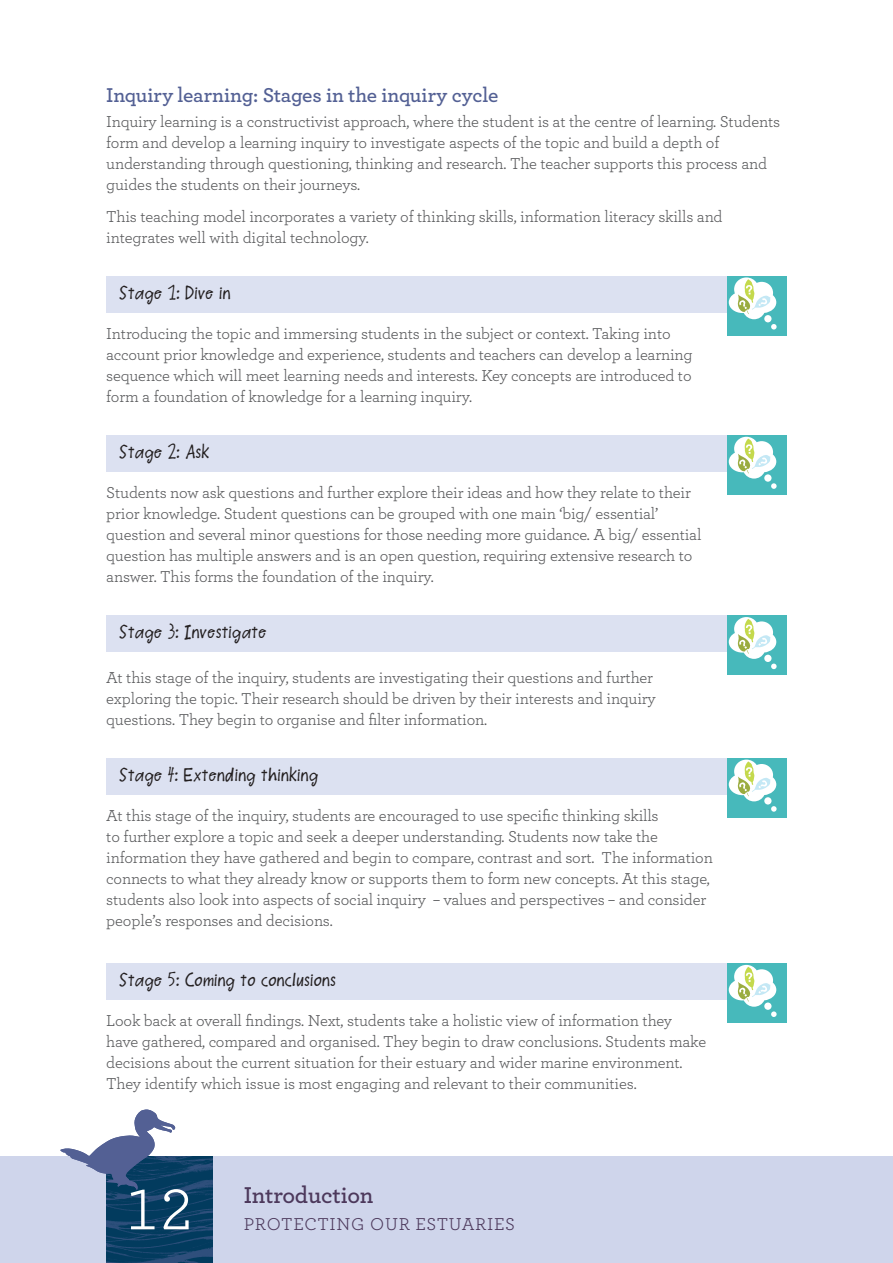
<style>
.page{position:relative;width:893px;height:1263px;background:#fff}
.page>*{position:absolute;margin:0;border:0;box-sizing:border-box;transform-origin:0 0}
.t1{font:60px "Archer";color:#fff}
.t2{font:600 24px "Archer";letter-spacing:-.01em;color:#4c385b}
.t3{font:600 21px "Archer";letter-spacing:-.01em;color:#536094}
.t4{font:18px "Archer";letter-spacing:.04em;color:#4c385b}
.BODY_TEXT{font:16.5px/21px "Archer";letter-spacing:-.01em;color:#57585a}
.Inquiry_stage{font:15.75px "Salli Scribbles";letter-spacing:.005em;color:#231f20}
</style>
<div class="page">
<div style="left:106px;top:276px;width:681px;height:37px;background:#dce1f1"></div>
<div style="left:727px;top:276px;width:60px;height:59px;background:#47b9bb"></div>
<svg style="left:729px;top:277px;width:48px;height:53px"></svg>
<div style="left:106px;top:435px;width:681px;height:37px;background:#dce1f1"></div>
<div style="left:727px;top:435px;width:60px;height:60px;background:#47b9bb"></div>
<svg style="left:729px;top:437px;width:48px;height:52px"></svg>
<div style="left:106px;top:615px;width:681px;height:37px;background:#dce1f1"></div>
<div style="left:727px;top:615px;width:60px;height:60px;background:#47b9bb"></div>
<svg style="left:729px;top:617px;width:48px;height:52px"></svg>
<div style="left:106px;top:758px;width:681px;height:37px;background:#dce1f1"></div>
<div style="left:727px;top:758px;width:60px;height:59px;background:#47b9bb"></div>
<svg style="left:729px;top:760px;width:48px;height:52px"></svg>
<div style="left:106px;top:963px;width:681px;height:37px;background:#dce1f1"></div>
<div style="left:727px;top:963px;width:60px;height:60px;background:#47b9bb"></div>
<svg style="left:729px;top:965px;width:48px;height:52px"></svg>
<div style="left:0;top:1157px;width:893px;height:106px;background:#cfd5eb"></div>
<img style="left:106px;top:1157px;width:107px;height:106px">
<svg style="left:60px;top:1109px;width:115px;height:81px"></svg>
<h3 class="t3" style="left:106px;top:79px;width:393px">Inquiry learning: Stages in the inquiry cycle</h3>
<p class="BODY_TEXT" style="left:106px;top:110px;width:675px">Inquiry learning is a constructivist approach, where the student is at the centre of learning. Students form and develop a learning inquiry to investigate aspects of the topic and build a depth of understanding through questioning, thinking and research. The teacher supports this process and guides the students on their journeys.</p>
<p class="BODY_TEXT" style="left:106px;top:205px;width:618px">This teaching model incorporates a variety of thinking skills, information literacy skills and integrates well with digital technology.</p>
<p class="Inquiry_stage" style="left:119px;top:279px;width:113px">Stage 1: Dive in</p>
<p class="BODY_TEXT" style="left:106px;top:322px;width:588px">Introducing the topic and immersing students in the subject or context. Taking into account prior knowledge and experience, students and teachers can develop a learning sequence which will meet learning needs and interests. Key concepts are introduced to form a foundation of knowledge for a learning inquiry.</p>
<p class="Inquiry_stage" style="left:119px;top:438px;width:92px">Stage 2: Ask</p>
<p class="BODY_TEXT" style="left:106px;top:482px;width:597px">Students now ask questions and further explore their ideas and how they relate to their prior knowledge. Student questions can be grouped with one main ‘big/ essential’ question and several minor questions for those needing more guidance. A big/ essential question has multiple answers and is an open question, requiring extensive research to answer. This forms the foundation of the inquiry.</p>
<p class="Inquiry_stage" style="left:119px;top:618px;width:149px">Stage 3: Investigate</p>
<p class="BODY_TEXT" style="left:106px;top:666px;width:551px">At this stage of the inquiry, students are investigating their questions and further exploring the topic. Their research should be driven by their interests and inquiry questions. They begin to organise and filter information.</p>
<p class="Inquiry_stage" style="left:119px;top:761px;width:201px">Stage 4: Extending thinking</p>
<p class="BODY_TEXT" style="left:106px;top:804px;width:608px">At this stage of the inquiry, students are encouraged to use specific thinking skills<br>to further explore a topic and seek a deeper understanding. Students now take the information they have gathered and begin to compare, contrast and sort. The information connects to what they already know or supports them to form new concepts. At this stage, students also look into aspects of social inquiry – values and perspectives – and consider people’s responses and decisions.</p>
<p class="Inquiry_stage" style="left:119px;top:966px;width:219px">Stage 5: Coming to conclusions</p>
<p class="BODY_TEXT" style="left:106px;top:1010px;width:601px">Look back at overall findings. Next, students take a holistic view of information they have gathered, compared and organised. They begin to draw conclusions. Students make decisions about the current situation for their estuary and wider marine environment.<br>They identify which issue is most engaging and relevant to their communities.</p>
<h1 class="t1" style="left:126px;top:1168px;width:68px">12</h1>
<h2 class="t2" style="left:244px;top:1177px;width:131px">Introduction</h2>
<p class="t4" style="left:244px;top:1211px;width:273px">PROTECTING OUR ESTUARIES</p>
</div>
